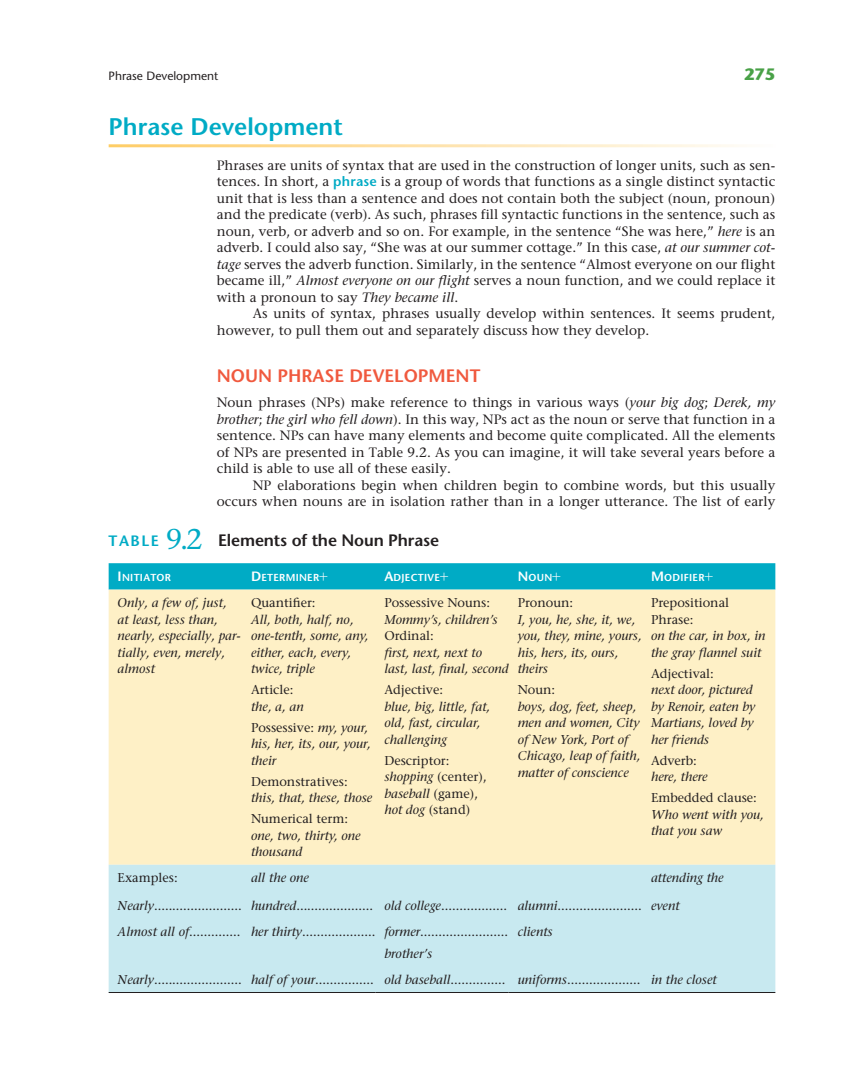
<style>
.page{position:relative;width:866px;height:1082px;background:#fff}
.page>*{position:absolute;margin:0;border:0;box-sizing:border-box;transform-origin:0 0}
.t1{font:600 24px "Stone Sans Std";color:#00abc5}
.t2{font:600 18px "Stone Sans Std";color:#f0593e}
.t3{font:600 16.5px "Stone Sans Std";letter-spacing:-.01em;color:#231f20}
.t4{font:700 16.5px "Stone Sans Std";color:#49a147}
.t5{font:500 13.5px "Stone Serif Std";letter-spacing:.005em;color:#231f20}
.t6{font:italic 500 12.75px/16.5px "Stone Serif Std";color:#231f20}
.t7{font:500 12.75px/16.5px "Stone Serif Std";color:#231f20}
.t8{font:500 12px "Stone Sans Std";color:#231f20}
.t9{font:600 10.2px "Stone Sans Std";letter-spacing:.025em;color:#fff}
.s1{font-family:"Stone Sans Std";font-weight:600;color:#00abc5}
.s2{font-style:italic}
.s3{font-size:15px;color:#00abc5}
.s4{font-family:"Stone Serif Std";font-weight:500;font-size:28.5px;color:#00abc5}
.s5{font-size:13.5px}
.s6{font-family:"Pearson MATHPRO02";font-weight:400;font-size:13.5px}
.s7{font-style:normal}
</style>
<div class="page">
<div style="left:109px;top:563px;width:666px;height:26px;background:#00abc5"></div>
<div style="left:109px;top:589px;width:666px;height:275px;background:#fef0c6"></div>
<div style="left:109px;top:864px;width:666px;height:127px;background:#c8e9f0"></div>
<hr style="left:109px;top:991px;width:133px;height:1px;background:#231f20">
<hr style="left:242px;top:991px;width:133px;height:1px;background:#231f20">
<hr style="left:375px;top:991px;width:133px;height:1px;background:#231f20">
<hr style="left:508px;top:991px;width:133px;height:1px;background:#231f20">
<hr style="left:641px;top:991px;width:134px;height:1px;background:#231f20">
<p class="t8" style="left:109px;top:68px;width:111px">Phrase Development</p>
<p class="t4" style="left:743px;top:64px;width:33px">275</p>
<p class="t1" style="left:109px;top:112px;width:235px">Phrase Development</p>
<p class="t5" style="left:217px;top:157px;width:560px">Phrases are units of syntax that are used in the construction of longer units, such as sen-</p>
<p class="t5" style="left:217px;top:173px;width:559px">tences. In short, a <span class="s1">phrase</span> is a group of words that functions as a single distinct syntactic</p>
<p class="t5" style="left:217px;top:190px;width:559px">unit that is less than a sentence and does not contain both the subject (noun, pronoun)</p>
<p class="t5" style="left:217px;top:206px;width:559px">and the predicate (verb). As such, phrases fill syntactic functions in the sentence, such as</p>
<p class="t5" style="left:217px;top:223px;width:559px">noun, verb, or adverb and so on. For example, in the sentence “She was here,” <span class="s2">here</span> is an</p>
<p class="t5" style="left:217px;top:239px;width:559px">adverb. I could also say, “She was at our summer cottage.” In this case, <span class="s2">at our summer cot-</span></p>
<p class="t5" style="left:217px;top:256px;width:559px"><span class="s2">tage</span> serves the adverb function. Similarly, in the sentence “Almost everyone on our flight</p>
<p class="t5" style="left:217px;top:272px;width:559px">became ill,” <span class="s2">Almost everyone on our flight</span> serves a noun function, and we could replace it</p>
<p class="t5" style="left:217px;top:289px;width:243px">with a pronoun to say <span class="s2">They became ill</span>.</p>
<p class="t5" style="left:253px;top:305px;width:523px">As units of syntax, phrases usually develop within sentences. It seems prudent,</p>
<p class="t5" style="left:217px;top:322px;width:434px">however, to pull them out and separately discuss how they develop.</p>
<p class="t2" style="left:217px;top:364px;width:265px">NOUN PHRASE DEVELOPMENT</p>
<p class="t5" style="left:217px;top:394px;width:559px">Noun phrases (NPs) make reference to things in various ways (<span class="s2">your big dog</span>; <span class="s2">Derek, my</span></p>
<p class="t5" style="left:217px;top:410px;width:560px"><span class="s2">brother</span>; <span class="s2">the girl who fell down</span>). In this way, NPs act as the noun or serve that function in a</p>
<p class="t5" style="left:217px;top:427px;width:560px">sentence. NPs can have many elements and become quite complicated. All the elements</p>
<p class="t5" style="left:217px;top:443px;width:560px">of NPs are presented in Table 9.2. As you can imagine, it will take several years before a</p>
<p class="t5" style="left:217px;top:460px;width:235px">child is able to use all of these easily.</p>
<p class="t5" style="left:253px;top:476px;width:524px">NP elaborations begin when children begin to combine words, but this usually</p>
<p class="t5" style="left:217px;top:493px;width:559px">occurs when nouns are in isolation rather than in a longer utterance. The list of early</p>
<p class="t3" style="left:109px;top:530px;width:332px"><span class="s3">TABLE</span> <span class="s4">9.2</span> Elements of the Noun Phrase</p>
<p class="t9" style="left:118px;top:571px;width:55px"><span class="s5">I</span> NITIATOR</p>
<p class="t9" style="left:251px;top:571px;width:78px"><span class="s5">D</span>ETERM INER<span class="s6">+</span></p>
<p class="t9" style="left:384px;top:571px;width:65px"><span class="s5">A</span>DJECTIVE<span class="s6">+</span></p>
<p class="t9" style="left:517px;top:571px;width:44px"><span class="s5">N</span>OUN<span class="s6">+</span></p>
<p class="t9" style="left:650px;top:571px;width:63px"><span class="s5">M</span>ODIFIER<span class="s6">+</span></p>
<p class="t6" style="left:118px;top:594px;width:125px">Only, a few of, just, at least, less than, nearly, especially, par&shy;tially, even, merely, almost</p>
<p class="t6" style="left:251px;top:594px;width:119px"><span class="s7">Quantifier:<br></span>All, both, half, no, one-tenth, some, any, either, each, every, twice, triple</p>
<p class="t7" style="left:251px;top:681px;width:54px">Article: <span class="s2">the, a, an</span></p>
<p class="t6" style="left:251px;top:719px;width:121px"><span class="s7">Possessive:</span> my, your, his, her, its, our, your, their</p>
<p class="t6" style="left:251px;top:773px;width:123px"><span class="s7">Demonstratives: </span>this, that, these, those</p>
<p class="t6" style="left:251px;top:810px;width:111px"><span class="s7">Numerical term: </span>one, two, thirty, one thousand</p>
<p class="t6" style="left:650px;top:594px;width:116px"><span class="s7">Prepositional<br>Phrase:<br></span>on the car, in box, in the gray flannel suit</p>
<p class="t6" style="left:650px;top:665px;width:106px"><span class="s7">Adjectival:<br></span>next door, pictured by Renoir, eaten by<br>Martians, loved by her friends</p>
<p class="t6" style="left:650px;top:752px;width:58px"><span class="s7">Adverb: </span>here, there</p>
<p class="t6" style="left:650px;top:789px;width:114px"><span class="s7">Embedded clause:<br></span>Who went with you, that you saw</p>
<p class="t6" style="left:517px;top:594px;width:126px"><span class="s7">Pronoun:<br></span>I, you, he, she, it, we, you, they, mine, yours, his, hers, its, ours, theirs</p>
<p class="t6" style="left:517px;top:681px;width:124px"><span class="s7">Noun:<br></span>boys, dog, feet, sheep, men and women, City of New York, Port of<br>Chicago, leap of faith, matter of conscience</p>
<p class="t6" style="left:384px;top:594px;width:126px"><span class="s7">Possessive Nouns:<br></span>Mommy’s, children’s<br><span class="s7">Ordinal:<br></span>first, next, next to last, last, final, second</p>
<p class="t6" style="left:384px;top:681px;width:107px"><span class="s7">Adjective:<br></span>blue, big, little, fat, old, fast, circular, challenging</p>
<p class="t7" style="left:384px;top:752px;width:104px">Descriptor: <span class="s2">shopping</span> (center), <span class="s2">baseball</span> (game), <span class="s2">hot dog</span> (stand)</p>
<p class="t7" style="left:118px;top:863px;width:607px;line-height:27.6px;text-indent:533px"><span class="s2">attending the<br>Nearly</span>........................ <span class="s2">hundred</span>..................... <span class="s2">old college</span>.................. <span class="s2">alumni</span>....................... <span class="s2">event</span></p>
<p class="t7" style="left:384px;top:919px;width:125px;line-height:22.5px;text-indent:-266px"><span class="s2">Almost all of</span>.............. <span class="s2">her thirty</span>.................... <span class="s2">former</span>........................ <span class="s2">brother’s</span></p>
<p class="t6" style="left:517px;top:922px;width:37px">clients</p>
<p class="t7" style="left:118px;top:971px;width:600px"><span class="s2">Nearly</span>........................ <span class="s2">half of your</span>................ <span class="s2">old baseball</span>............... <span class="s2">uniforms</span>.................... <span class="s2">in the closet</span></p>
<p class="t7" style="left:118px;top:869px;width:62px">Examples:</p>
<p class="t6" style="left:251px;top:869px;width:59px">all the one</p>
</div>
